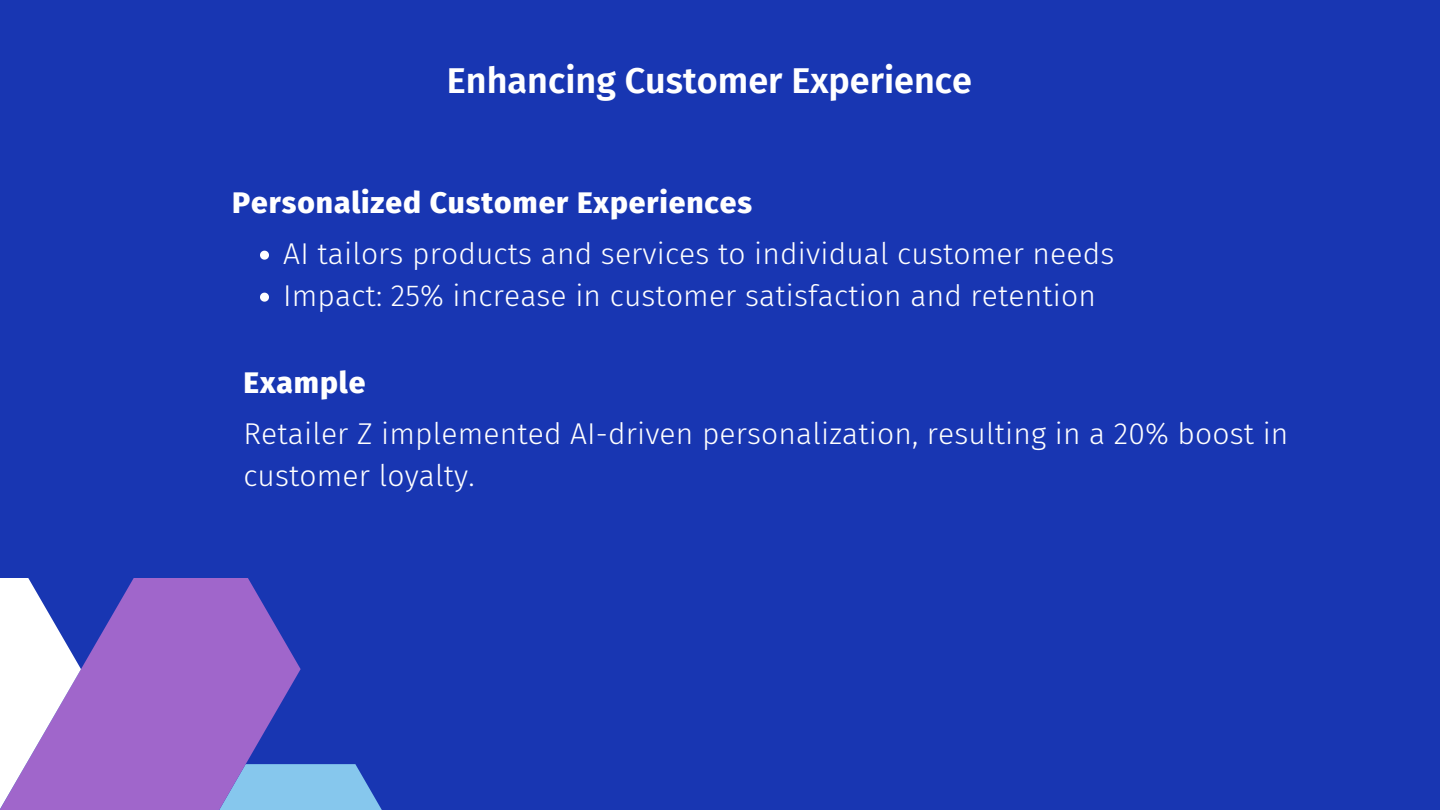
<style>
.page{position:relative;width:1440px;height:810px;background:#1836b2}
.page>*{position:absolute;margin:0;border:0;box-sizing:border-box;transform-origin:0 0}
.t1{font:600 36px "Fira Sans";color:#fff}
.t2{font:300 30px/42px "Fira Sans";letter-spacing:.005em;color:#fff}
.t3{font:800 30px "Fira Sans";letter-spacing:.03em;color:#fff}
</style>
<div class="page">
<svg style="left:260px;top:251px;width:9px;height:9px"></svg>
<svg style="left:260px;top:293px;width:9px;height:9px"></svg>
<svg style="left:301px;top:764px;width:81px;height:46px"></svg>
<svg style="left:81px;top:578px;width:220px;height:232px;background:#8a64c9"></svg>
<svg style="left:0;top:578px;width:81px;height:232px;background:#c4b6e5"></svg>
<p class="t1" style="left:447px;top:59px;width:527px">Enhancing Customer Experience</p>
<p class="t3" style="left:232px;top:185px;width:521px">Personalized Customer Experiences</p>
<h1 class="t2" style="left:283px;top:233px;width:833px">AI tailors products and services to individual customer needs</h1>
<h2 class="t2" style="left:283px;top:275px;width:814px">Impact: 25% increase in customer satisfaction and retention</h2>
<h2 class="t3" style="left:243px;top:365px;width:123px">Example</h2>
<p class="t2" style="left:243px;top:413px;width:1047px">Retailer Z implemented AI-driven personalization, resulting in a 20% boost in customer loyalty.</p>
</div>
